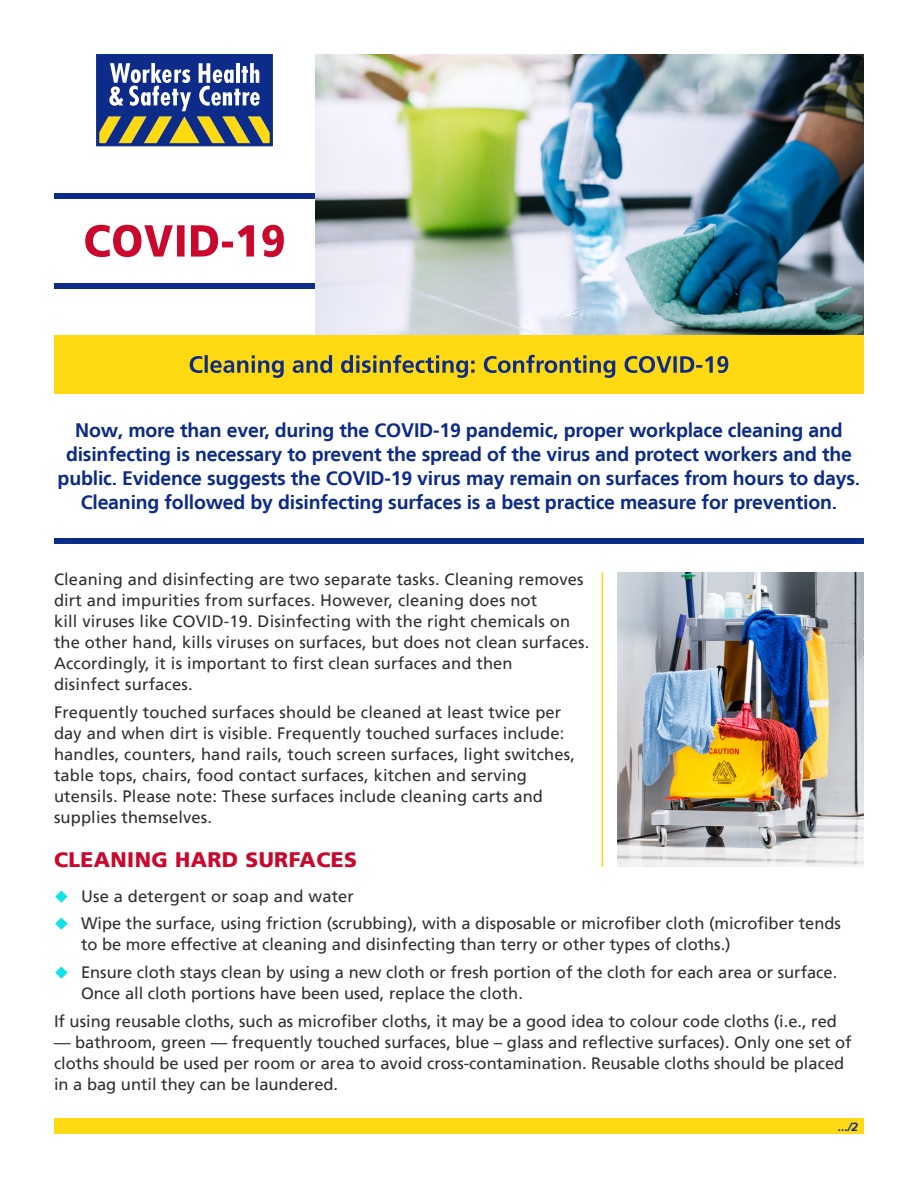
<style>
.page{position:relative;width:918px;height:1188px;background:#fff}
.page>*{position:absolute;margin:0;border:0;box-sizing:border-box;transform-origin:0 0}
.t1{font:900 21px "Frutiger LT";letter-spacing:.02em;color:#ca072c}
.t2{font:700 19.5px/24px "Frutiger LT";letter-spacing:-.01em;color:#0d2b88;text-align:center}
.t3{font:16.5px/21px "Frutiger LT";letter-spacing:.01em;color:#312f30}
.t4{font:italic 700 12px "Frutiger LT";color:#0d2b88}
.s1{color:#0fe2e8}
</style>
<div class="page">
<img style="left:315px;top:54px;width:549px;height:282px">
<div style="left:54px;top:1119px;width:810px;height:15px;background:#ffd911"></div>
<div style="left:54px;top:336px;width:810px;height:58px;background:#ffd911"></div>
<svg style="left:100px;top:58px;width:169px;height:84px"></svg>
<div style="left:96px;top:54px;width:177px;height:92px;border:3px solid #0d2b88"></div>
<div style="left:54px;top:538px;width:810px;height:6px;background:#0d2b88"></div>
<svg style="left:85px;top:225px;width:199px;height:32px"></svg>
<div style="left:54px;top:193px;width:261px;height:6px;background:#0d2b88"></div>
<div style="left:54px;top:283px;width:261px;height:5px;background:#0d2b88"></div>
<svg style="left:190px;top:355px;width:538px;height:23px"></svg>
<img style="left:618px;top:572px;width:246px;height:295px">
<hr style="left:602px;top:572px;width:1px;height:295px;background:#ffd911">
<p class="t2" style="left:58px;top:419px;width:804px">Now, more than ever, during the COVID-19 pandemic, proper workplace cleaning and disinfecting is necessary to prevent the spread of the virus and protect workers and the public. Evidence suggests the COVID-19 virus may remain on surfaces from hours to days.<br>Cleaning followed by disinfecting surfaces is a best practice measure for prevention.</p>
<p class="t3" style="left:54px;top:569px;width:537px">Cleaning and disinfecting are two separate tasks. Cleaning removes dirt and impurities from surfaces. However, cleaning does not<br>kill viruses like COVID-19. Disinfecting with the right chemicals on the other hand, kills viruses on surfaces, but does not clean surfaces.<br>Accordingly, it is important to first clean surfaces and then<br>disinfect surfaces.</p>
<p class="t3" style="left:54px;top:701px;width:522px">Frequently touched surfaces should be cleaned at least twice per day and when dirt is visible. Frequently touched surfaces include: handles, counters, hand rails, touch screen surfaces, light switches, table tops, chairs, food contact surfaces, kitchen and serving utensils. Please note: These surfaces include cleaning carts and supplies themselves.</p>
<p class="t1" style="left:54px;top:847px;width:304px">CLEANING HARD SURFACES</p>
<p class="t3" style="left:54px;top:885px;width:302px"><span class="s1">◆</span> Use a detergent or soap and water</p>
<p class="t3" style="left:81px;top:913px;width:762px;text-indent:-27px"><span class="s1">◆</span> Wipe the surface, using friction (scrubbing), with a disposable or microfiber cloth (microfiber tends to be more effective at cleaning and disinfecting than terry or other types of cloths.)</p>
<p class="t3" style="left:81px;top:962px;width:758px;text-indent:-27px"><span class="s1">◆</span> Ensure cloth stays clean by using a new cloth or fresh portion of the cloth for each area or surface.<br>Once all cloth portions have been used, replace the cloth.</p>
<p class="t3" style="left:54px;top:1011px;width:784px">If using reusable cloths, such as microfiber cloths, it may be a good idea to colour code cloths (i.e., red</p>
<p class="t3" style="left:54px;top:1032px;width:799px">— bathroom, green — frequently touched surfaces, blue – glass and reflective surfaces). Only one set of cloths should be used per room or area to avoid cross-contamination. Reusable cloths should be placed in a bag until they can be laundered.</p>
<p class="t4" style="left:838px;top:1120px;width:22px">.../2</p>
</div>
